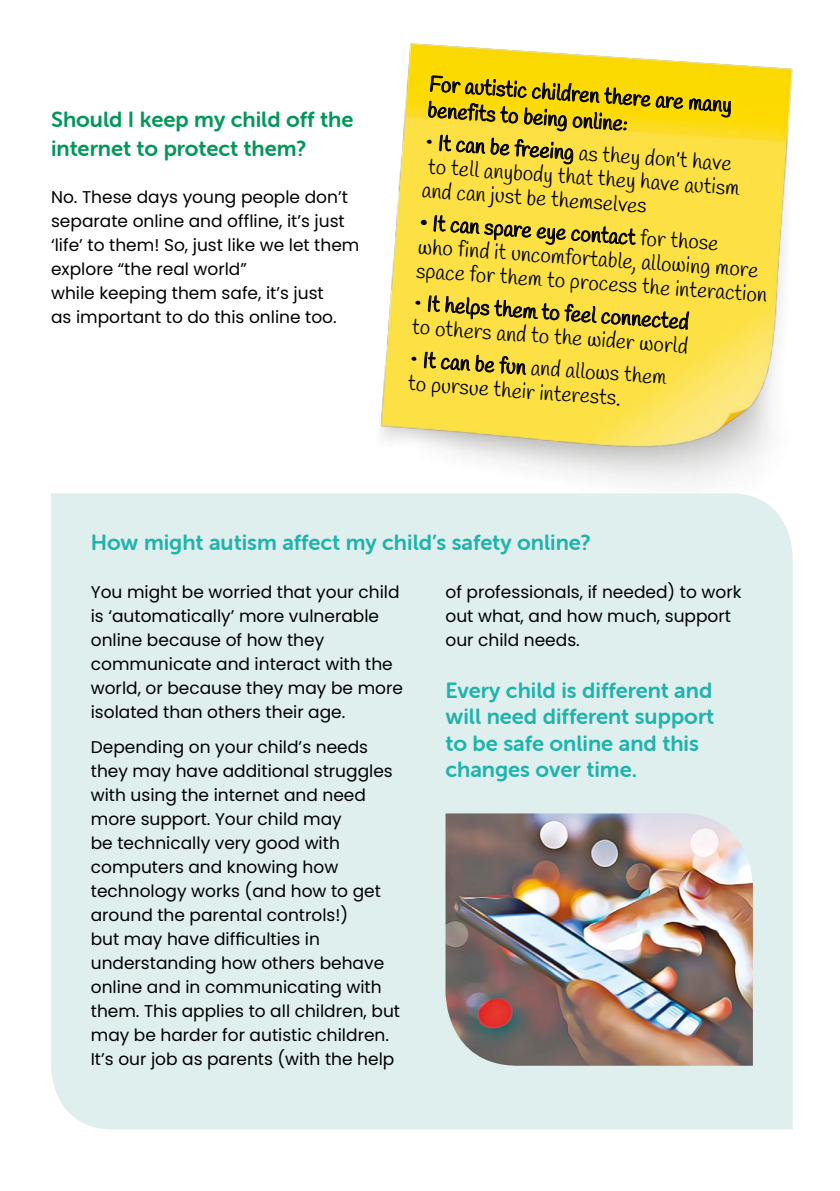
<style>
.page{position:relative;width:840px;height:1191px;background:#fff}
.page>*{position:absolute;margin:0;border:0;box-sizing:border-box;transform-origin:0 0}
.t1{font:22px/26.4px "Museo Sans Rounded 700";color:#1eb3ac}
.t2{font:22px/28.8px "Museo Sans Rounded 700";color:#00975a}
.t3{font:21.4px/24px "Handlee";color:#000}
.t4{font:17px/24px "Poppins";color:#000}
</style>
<div class="page">
<img style="left:380px;top:43px;width:413px;height:440px">
<div style="left:51px;top:493px;width:741px;height:636px;background:#deefee"></div>
<img style="left:445px;top:813px;width:307px;height:252px">
<svg style="left:420px;top:56px;width:310px;height:208px;background:#e9ce2e"></svg>
<svg style="left:423px;top:278px;width:266px;height:114px;background:#eed440"></svg>
<p class="t2" style="left:51px;top:105px;width:304px">Should I keep my child off the internet to protect them?</p>
<p class="t4" style="left:51px;top:185px;width:310px">No. These days young people don’t separate online and offline, it’s just ‘life’ to them! So, just like we let them explore “the real world”<br>while keeping them safe, it’s just<br>as important to do this online too.</p>
<p class="t3" style="left:430px;top:72px;width:304px;line-height:26px;rotate:4deg">For autistic children there are many benefits to being online:</p>
<p class="t3" style="left:426px;top:132px;width:318px;rotate:4deg">• It can be freeing as they don’t have to tell anybody that they have autism and can just be themselves</p>
<p class="t3" style="left:420px;top:212px;width:353px;rotate:4deg">• It can spare eye contact for those<br>who find it uncomfortable, allowing more space for them to process the interaction</p>
<p class="t3" style="left:414px;top:292px;width:277px;rotate:4deg">• It helps them to feel connected to others and to the wider world</p>
<p class="t3" style="left:410px;top:349px;width:258px;rotate:4deg">• It can be fun and allows them to pursue their interests.</p>
<p class="t1" style="left:91px;top:529px;width:501px">How might autism affect my child’s safety online?</p>
<p class="t4" style="left:445px;top:580px;width:297px">of professionals, if needed) to work out what, and how much, support our child needs.</p>
<p class="t4" style="left:91px;top:580px;width:313px">You might be worried that your child is ‘automatically’ more vulnerable online because of how they communicate and interact with the world, or because they may be more isolated than others their age.</p>
<p class="t4" style="left:91px;top:735px;width:310px">Depending on your child’s needs they may have additional struggles with using the internet and need more support. Your child may<br>be technically very good with computers and knowing how technology works (and how to get around the parental controls!)<br>but may have difficulties in understanding how others behave online and in communicating with them. This applies to all children, but may be harder for autistic children.<br>It’s our job as parents (with the help</p>
<p class="t1" style="left:445px;top:677px;width:270px">Every child is different and will need different support to be safe online and this changes over time.</p>
</div>
